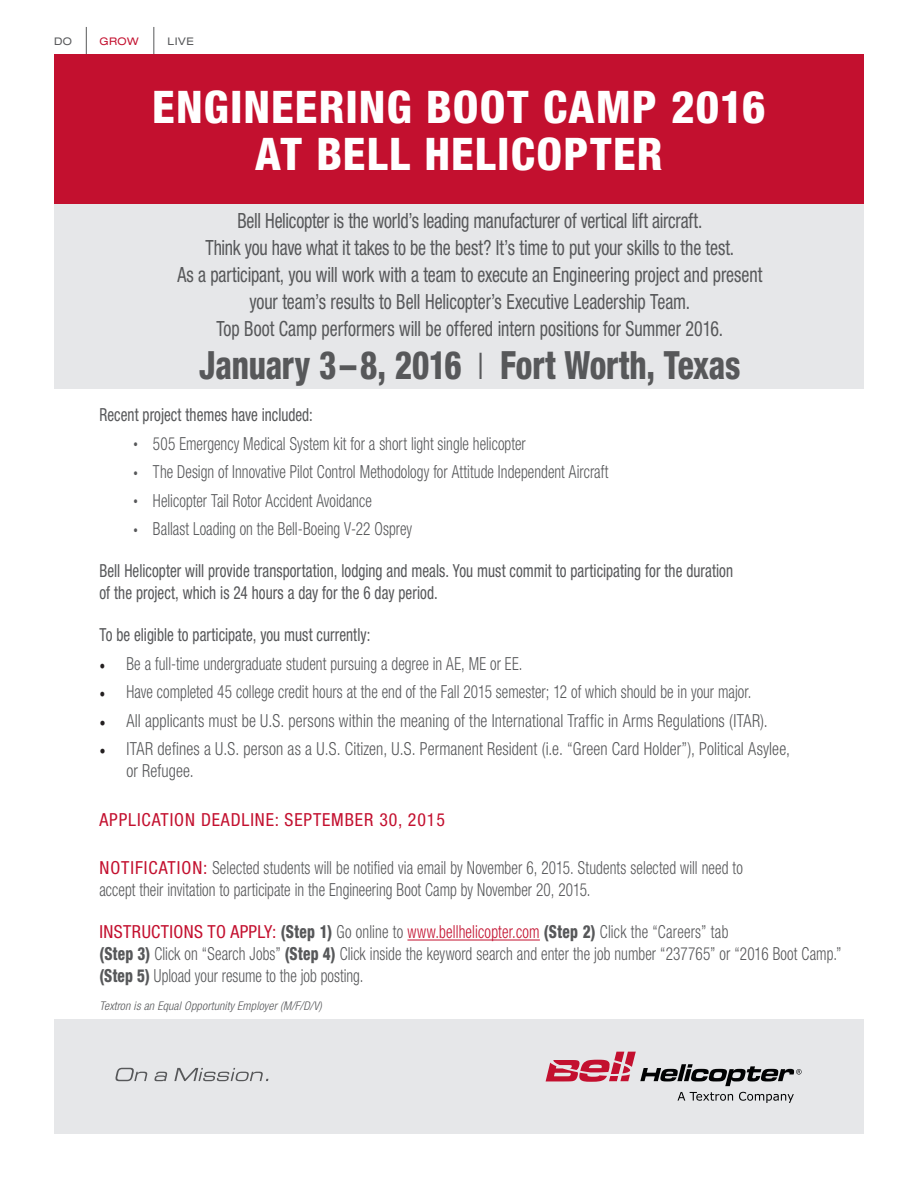
<style>
.page{position:relative;width:918px;height:1188px;background:#fff}
.page>*{position:absolute;margin:0;border:0;box-sizing:border-box;transform-origin:0 0}
.t1{font:800 condensed 45px "Helvetica Neue LT Std";letter-spacing:.025em;color:#fff}
.t2{font:800 condensed 39px "Helvetica Neue LT Std";letter-spacing:-.01em;color:#57585a;scale:.85 1}
.t3{font:condensed 21px/27px "Helvetica Neue LT Std";letter-spacing:-.005em;color:#57585a;text-align:center;scale:.85 1}
.t4{font:300 condensed 18px/21.8px "Helvetica Neue LT Std";letter-spacing:.005em;color:#57585a;scale:.85 1}
.t5{font:condensed 18px/21.8px "Helvetica Neue LT Std";letter-spacing:.005em;color:#57585a;scale:.85 1}
.t6{font:300 condensed 18px/21.8px "Helvetica Neue LT Std";letter-spacing:.005em;color:#57585a;scale:.9 1}
.t7{font:condensed 18px "Helvetica Neue LT Std";letter-spacing:.05em;color:#c3102f}
.t8{font:italic 300 condensed 12px "Helvetica Neue LT Std";letter-spacing:.015em;color:#57585a}
.t9{font:expanded 10.5px "Helvetica Neue LT Std";letter-spacing:.05em;color:#57585a}
.t10{font:expanded 10.5px "Helvetica Neue LT Std";color:#c3102f}
.s1{font-weight:300;font-size:36.75px}
.s2{font-size:10.65px}
.s3{font-family:"Minion Pro";font-weight:400;font-stretch:normal;color:#231f20}
.s4{font-weight:400;color:#c3102f}
.s5{font-weight:800}
.s6{color:#c3102f}
</style>
<div class="page">
<div style="left:54px;top:203px;width:810px;height:186px;background:#e6e7e9"></div>
<div style="left:54px;top:54px;width:810px;height:149px;background:#c3102f"></div>
<div style="left:54px;top:1019px;width:810px;height:115px;background:#e6e7e9"></div>
<svg style="left:115px;top:1068px;width:33px;height:13px"></svg>
<svg style="left:154px;top:1072px;width:14px;height:9px"></svg>
<svg style="left:174px;top:1068px;width:94px;height:13px"></svg>
<svg style="left:678px;top:1092px;width:55px;height:9px"></svg>
<svg style="left:739px;top:1092px;width:55px;height:11px"></svg>
<svg style="left:546px;top:1052px;width:256px;height:34px"></svg>
<svg style="left:154px;top:27px;width:1px;height:27px"></svg>
<svg style="left:86px;top:27px;width:1px;height:27px"></svg>
<hr style="left:407px;top:940px;width:133px;height:1px;background:#c3102f">
<p class="t9" style="left:54px;top:35px;width:20px">DO</p>
<p class="t10" style="left:99px;top:35px;width:41px">GROW</p>
<p class="t9" style="left:168px;top:35px;width:28px">LIVE</p>
<p class="t1" style="left:152px;top:79px;width:615px">ENGINEERING BOOT CAMP 2016</p>
<p class="t1" style="left:255px;top:126px;width:409px">AT BELL HELICOPTER</p>
<p class="t3" style="left:177px;top:207px;width:690px">Bell Helicopter is the world’s leading manufacturer of vertical lift aircraft.<br>Think you have what it takes to be the best? It’s time to put your skills to the test.<br>As a participant, you will work with a team to execute an Engineering project and present your team’s results to Bell Helicopter’s Executive Leadership Team.<br>Top Boot Camp performers will be offered intern positions for Summer 2016.</p>
<p class="t2" style="left:199px;top:341px;width:638px">January 3–8, 2016 <span class="s1">I</span> Fort Worth, Texas</p>
<p class="t5" style="left:99px;top:404px;width:253px">Recent project themes have included:</p>
<p class="t4" style="left:134px;top:433px;width:463px"><span class="s2">•</span> 505 Emergency Medical System kit for a short light single helicopter</p>
<p class="t4" style="left:134px;top:461px;width:560px"><span class="s2">•</span> The Design of Innovative Pilot Control Methodology for Attitude Independent Aircraft</p>
<p class="t4" style="left:134px;top:490px;width:282px"><span class="s2">•</span> Helicopter Tail Rotor Accident Avoidance</p>
<p class="t4" style="left:134px;top:518px;width:329px"><span class="s2">•</span> Ballast Loading on the Bell-Boeing V-22 Osprey</p>
<p class="t5" style="left:99px;top:560px;width:747px">Bell Helicopter will provide transportation, lodging and meals. You must commit to participating for the duration of the project, which is 24 hours a day for the 6 day period.</p>
<p class="t5" style="left:99px;top:624px;width:320px">To be eligible to participate, you must currently:</p>
<p class="t4" style="left:99px;top:652px;width:499px"><span class="s3">•</span> Be a full-time undergraduate student pursuing a degree in AE, ME or EE.</p>
<p class="t4" style="left:99px;top:681px;width:769px"><span class="s3">•</span> Have completed 45 college credit hours at the end of the Fall 2015 semester; 12 of which should be in your major.</p>
<p class="t6" style="left:99px;top:709px;width:744px"><span class="s3">•</span> All applicants must be U.S. persons within the meaning of the International Traffic in Arms Regulations (ITAR).</p>
<p class="t6" style="left:126px;top:738px;width:739px;text-indent:-27px"><span class="s3">•</span> ITAR defines a U.S. person as a U.S. Citizen, U.S. Permanent Resident (i.e. “Green Card Holder”), Political Asylee, or Refugee.</p>
<p class="t7" style="left:99px;top:809px;width:347px">APPLICATION DEADLINE: SEPTEMBER 30, 2015</p>
<p class="t4" style="left:99px;top:857px;width:758px"><span class="s4">NOTIFICATION:</span> Selected students will be notified via email by November 6, 2015. Students selected will need to accept their invitation to participate in the Engineering Boot Camp by November 20, 2015.</p>
<p class="t4" style="left:99px;top:921px;width:875px"><span class="s4">INSTRUCTIONS TO APPLY:</span> <span class="s5">(Step 1)</span> Go online to <span class="s6">www.bellhelicopter.com</span> <span class="s5">(Step 2)</span> Click the “Careers” tab<br><span class="s5">(Step 3)</span> Click on “Search Jobs” <span class="s5">(Step 4)</span> Click inside the keyword search and enter the job number “237765” or “2016 Boot Camp.” <span class="s5">(Step 5)</span> Upload your resume to the job posting.</p>
<p class="t8" style="left:99px;top:999px;width:224px">Textron is an Equal Opportunity Employer (M/F/D/V)</p>
</div>
